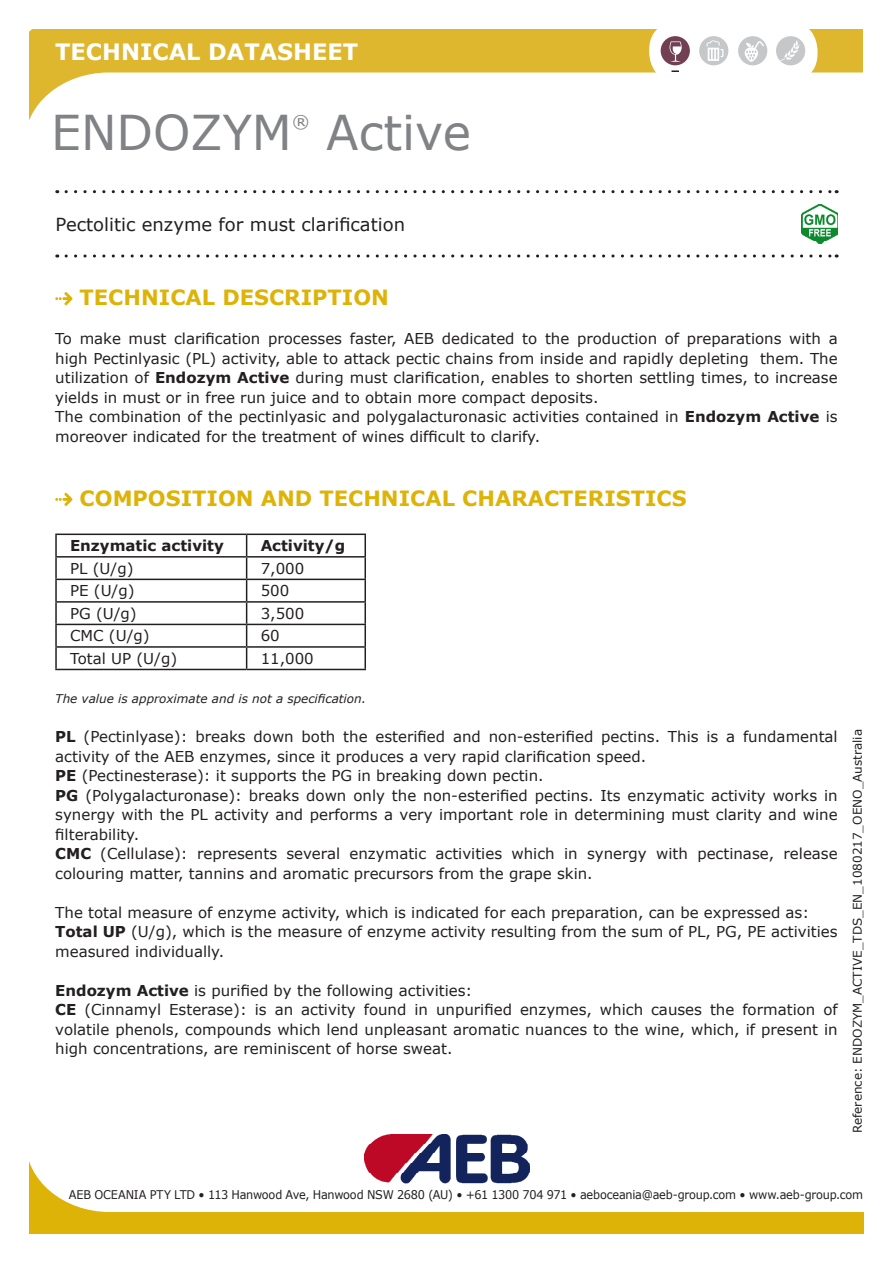
<style>
.page{position:relative;width:893px;height:1263px;background:#fff}
.page>*{position:absolute;margin:0;border:0;box-sizing:border-box;transform-origin:0 0}
.t1{font:48px "Verdana";color:#808285}
.t2{font:700 22.5px "Verdana";color:#fff}
.t3{font:700 21px "Verdana";color:#deb308}
.t4{font:18px "Verdana";color:#231f20}
.t5{font:17.55px "Verdana";color:#808285}
.t6{font:15px/19.5px "Verdana";color:#231f20}
.t7{font:700 15px "Verdana";color:#231f20}
.t8{font:12px "Verdana";letter-spacing:-.01em;color:#231f20;scale:.94 1}
.t9{font:12px "Verdana";letter-spacing:-.01em;color:#231f20}
.t10{font:italic 12px "Verdana";color:#231f20}
.s1{font-weight:700}
</style>
<div class="page">
<svg style="left:30px;top:1161px;width:834px;height:72px"></svg>
<svg style="left:66px;top:190px;width:771px;height:3px"></svg>
<svg style="left:66px;top:254px;width:771px;height:4px"></svg>
<svg style="left:29px;top:30px;width:834px;height:91px"></svg>
<svg style="left:649px;top:21px;width:167px;height:61px"></svg>
<div style="left:650px;top:22px;width:167px;height:60px;background:#fff;border-radius:28px"></div>
<svg style="left:671px;top:70px;width:8px;height:2px"></svg>
<div style="left:776px;top:36px;width:29px;height:29px;background:#c6c7c8;border-radius:50%"></div>
<svg style="left:780px;top:40px;width:20px;height:21px"></svg>
<div style="left:738px;top:36px;width:29px;height:29px;background:#c6c7c8;border-radius:50%"></div>
<div style="left:661px;top:36px;width:29px;height:29px;background:#724053;border-radius:50%"></div>
<div style="left:699px;top:36px;width:29px;height:29px;background:#c6c7c8;border-radius:50%"></div>
<svg style="left:706px;top:40px;width:17px;height:21px"></svg>
<svg style="left:670px;top:41px;width:12px;height:21px"></svg>
<svg style="left:745px;top:41px;width:19px;height:21px"></svg>
<img style="left:365px;top:1134px;width:164px;height:49px">
<svg style="left:55px;top:292px;width:17px;height:13px"></svg>
<svg style="left:55px;top:493px;width:17px;height:13px"></svg>
<hr style="left:55px;top:533px;width:192px;height:2px;background:#231f20">
<hr style="left:55px;top:535px;width:2px;height:21px;background:#231f20">
<hr style="left:247px;top:533px;width:119px;height:2px;background:#231f20">
<hr style="left:364px;top:535px;width:2px;height:21px;background:#231f20">
<hr style="left:55px;top:556px;width:192px;height:2px;background:#231f20">
<hr style="left:55px;top:558px;width:2px;height:21px;background:#231f20">
<hr style="left:247px;top:556px;width:119px;height:2px;background:#231f20">
<hr style="left:364px;top:558px;width:2px;height:21px;background:#231f20">
<hr style="left:55px;top:579px;width:192px;height:1px;background:#231f20">
<hr style="left:55px;top:580px;width:2px;height:21px;background:#231f20">
<hr style="left:247px;top:579px;width:119px;height:1px;background:#231f20">
<hr style="left:364px;top:580px;width:2px;height:21px;background:#231f20">
<hr style="left:55px;top:601px;width:192px;height:2px;background:#231f20">
<hr style="left:55px;top:603px;width:2px;height:21px;background:#231f20">
<hr style="left:247px;top:601px;width:119px;height:2px;background:#231f20">
<hr style="left:364px;top:603px;width:2px;height:21px;background:#231f20">
<hr style="left:55px;top:624px;width:192px;height:1px;background:#231f20">
<hr style="left:55px;top:625px;width:2px;height:21px;background:#231f20">
<hr style="left:247px;top:624px;width:119px;height:1px;background:#231f20">
<hr style="left:364px;top:625px;width:2px;height:21px;background:#231f20">
<hr style="left:55px;top:646px;width:192px;height:2px;background:#231f20">
<hr style="left:55px;top:648px;width:2px;height:21px;background:#231f20">
<hr style="left:247px;top:646px;width:119px;height:2px;background:#231f20">
<svg style="left:246px;top:535px;width:1px;height:134px"></svg>
<hr style="left:364px;top:648px;width:2px;height:21px;background:#231f20">
<hr style="left:55px;top:669px;width:192px;height:1px;background:#231f20">
<hr style="left:247px;top:669px;width:119px;height:1px;background:#231f20">
<img style="left:802px;top:204px;width:36px;height:39px">
<h2 class="t2" style="left:55px;top:36px;width:304px">TECHNICAL DATASHEET</h2>
<p class="t1" style="left:51px;top:99px;width:242px">ENDOZYM</p>
<p class="t5" style="left:292px;top:109px;width:19px">®</p>
<p class="t1" style="left:326px;top:99px;width:147px">Active</p>
<p class="t4" style="left:56px;top:212px;width:351px">Pectolitic enzyme for must clarification</p>
<p class="t3" style="left:80px;top:283px;width:311px">TECHNICAL DESCRIPTION</p>
<p class="t6" style="left:55px;top:329px;width:784px;text-align:justify">To make must clarification processes faster, AEB dedicated to the production of preparations with a high Pectinlyasic (PL) activity, able to attack pectic chains from inside and rapidly depleting them. The utilization of <span class="s1">Endozym Active</span> during must clarification, enables to shorten settling times, to increase yields in must or in free run juice and to obtain more compact deposits.</p>
<p class="t6" style="left:55px;top:407px;width:784px">The combination of the pectinlyasic and polygalacturonasic activities contained in <span class="s1">Endozym Active</span> is moreover indicated for the treatment of wines difficult to clarify.</p>
<p class="t3" style="left:80px;top:483px;width:608px">COMPOSITION AND TECHNICAL CHARACTERISTICS</p>
<p class="t7" style="left:70px;top:535px;width:155px">Enzymatic activity</p>
<p class="t7" style="left:261px;top:535px;width:86px">Activity/g</p>
<p class="t6" style="left:70px;top:558px;width:65px">PL (U/g)</p>
<p class="t6" style="left:261px;top:558px;width:45px">7,000</p>
<p class="t6" style="left:70px;top:581px;width:66px">PE (U/g)</p>
<p class="t6" style="left:261px;top:581px;width:30px">500</p>
<p class="t6" style="left:70px;top:603px;width:68px">PG (U/g)</p>
<p class="t6" style="left:261px;top:603px;width:45px">3,500</p>
<p class="t6" style="left:70px;top:626px;width:81px">CMC (U/g)</p>
<p class="t6" style="left:261px;top:626px;width:21px">60</p>
<p class="t6" style="left:70px;top:649px;width:109px">Total UP (U/g)</p>
<p class="t6" style="left:261px;top:649px;width:55px">11,000</p>
<p class="t10" style="left:55px;top:691px;width:312px">The value is approximate and is not a specification.</p>
<p class="t6" style="left:55px;top:727px;width:784px"><span class="s1">PL</span> (Pectinlyase): breaks down both the esterified and non-esterified pectins. This is a fundamental activity of the AEB enzymes, since it produces a very rapid clarification speed.</p>
<p class="t6" style="left:55px;top:766px;width:490px"><span class="s1">PE</span> (Pectinesterase): it supports the PG in breaking down pectin.</p>
<p class="t6" style="left:55px;top:785px;width:784px;text-align:justify"><span class="s1">PG</span> (Polygalacturonase): breaks down only the non-esterified pectins. Its enzymatic activity works in synergy with the PL activity and performs a very important role in determining must clarity and wine filterability.</p>
<p class="t6" style="left:55px;top:844px;width:784px"><span class="s1">CMC</span> (Cellulase): represents several enzymatic activities which in synergy with pectinase, release colouring matter, tannins and aromatic precursors from the grape skin.</p>
<p class="t6" style="left:55px;top:902px;width:755px">The total measure of enzyme activity, which is indicated for each preparation, can be expressed as:</p>
<p class="t6" style="left:55px;top:922px;width:784px"><span class="s1">Total UP</span> (U/g), which is the measure of enzyme activity resulting from the sum of PL, PG, PE activities measured individually.</p>
<p class="t6" style="left:55px;top:980px;width:419px"><span class="s1">Endozym Active</span> is purified by the following activities:</p>
<p class="t6" style="left:55px;top:1000px;width:784px;text-align:justify"><span class="s1">CE</span> (Cinnamyl Esterase): is an activity found in unpurified enzymes, which causes the formation of volatile phenols, compounds which lend unpleasant aromatic nuances to the wine, which, if present in high concentrations, are reminiscent of horse sweat.</p>
<p class="t9" style="left:849px;top:1133px;width:405px;rotate:-90deg">Reference: ENDOZYM_ACTIVE_TDS_EN_1080217_OENO_Australia</p>
<p class="t8" style="left:69px;top:1186px;width:847px">AEB OCEANIA PTY LTD • 113 Hanwood Ave, Hanwood NSW 2680 (AU) • +61 1300 704 971 • aeboceania@aeb-group.com • www.aeb-group.com</p>
</div>
